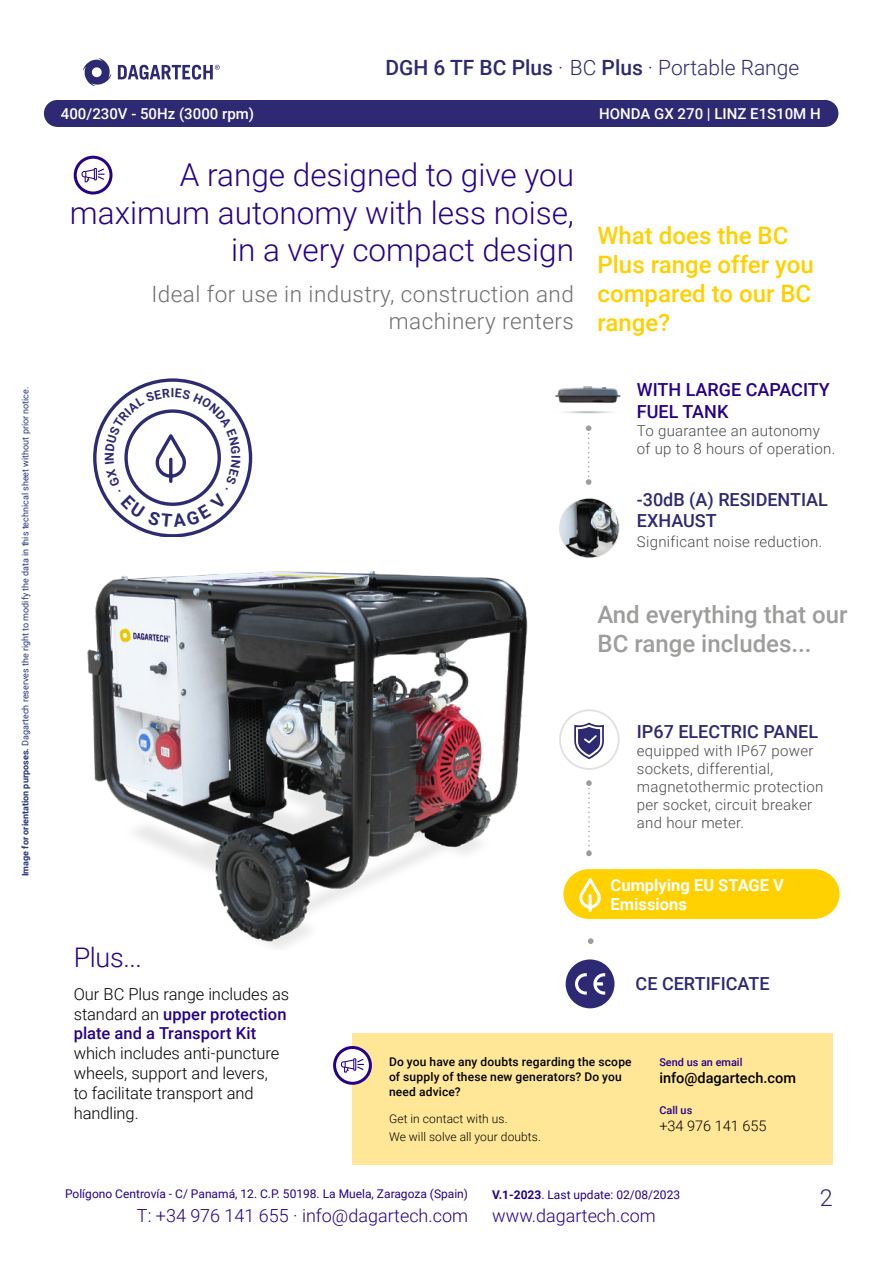
<style>
.page{position:relative;width:893px;height:1263px;background:#fff}
.page>*{position:absolute;margin:0;border:0;box-sizing:border-box;transform-origin:0 0}
.t1{font:300 31.5px/37.8px "Roboto";color:#270089;text-align:right}
.t2{font:300 27px "Roboto";color:#270089}
.t3{font:500 24px/28.8px "Roboto";color:#ffd000}
.t4{font:500 24px/28.8px "Roboto";color:#9d9d9c}
.t5{font:300 23.4px "Roboto";color:#2e2973}
.t6{font:300 22.5px/27px "Roboto";letter-spacing:.02em;color:#706f6f;text-align:right}
.t7{font:300 21px "Roboto";color:#2e2973}
.t8{font:500 18px/21.6px "Roboto";color:#2e2973}
.t9{font:300 18px "Roboto";color:#270089}
.t10{font:500 18px/21.6px "Roboto";color:#270089}
.t11{font:300 16.5px/19.8px "Roboto";letter-spacing:-.005em;color:#000}
.t12{font:500 16.5px/19.8px "Roboto";letter-spacing:.005em;color:#270089}
.t13{font:700 16.5px/19.5px "Roboto";color:#fff}
.t14{font:300 15px/18px "Roboto";letter-spacing:.02em;color:#4a4a49}
.t15{font:500 15px "Roboto";color:#fff}
.t16{font:500 14.55px "Roboto";color:#000}
.t17{font:300 14.55px "Roboto";color:#000}
.t18{font:700 12.3px "Roboto";color:#2e2973}
.t19{font:12px "Roboto";color:#270089}
.t20{font:500 12px/15px "Roboto";letter-spacing:.015em;color:#000}
.t21{font:300 12px/18px "Roboto";letter-spacing:.01em;color:#000}
.t22{font:500 10.95px "Roboto";color:#270089}
.t23{font:9px "Roboto";color:#283583}
.s1{font-weight:700}
.s2{font-weight:500}
.s3{font-weight:300;color:#000}
</style>
<div class="page">
<div style="left:57px;top:100px;width:768px;height:27px;background:#2e2973"></div>
<div style="left:44px;top:100px;width:27px;height:27px;background:#2e2973;border-radius:50%"></div>
<div style="left:811px;top:100px;width:27px;height:27px;background:#2e2973;border-radius:50%"></div>
<svg style="left:83px;top:58px;width:28px;height:28px"></svg>
<svg style="left:118px;top:65px;width:102px;height:15px"></svg>
<img style="left:87px;top:533px;width:480px;height:415px">
<div style="left:352px;top:1033px;width:481px;height:131px;background:#ffe797"></div>
<svg style="left:335px;top:1047px;width:35px;height:36px"></svg>
<div style="left:333px;top:1046px;width:39px;height:39px;border:3px solid #270089;border-radius:50%"></div>
<svg style="left:341px;top:1058px;width:23px;height:14px"></svg>
<svg style="left:75px;top:157px;width:36px;height:36px"></svg>
<div style="left:74px;top:156px;width:39px;height:38px;border:3px solid #270089;border-radius:50%"></div>
<svg style="left:81px;top:168px;width:24px;height:14px"></svg>
<div style="left:566px;top:959px;width:48px;height:49px;background:#2e2973;border-radius:50%"></div>
<svg style="left:575px;top:973px;width:12px;height:22px"></svg>
<svg style="left:593px;top:973px;width:12px;height:22px"></svg>
<svg style="left:563px;top:869px;width:276px;height:50px;background:#ffd310"></svg>
<svg style="left:588px;top:938px;width:5px;height:6px"></svg>
<svg style="left:586px;top:425px;width:5px;height:60px"></svg>
<img style="left:555px;top:386px;width:66px;height:28px">
<div style="left:559px;top:709px;width:61px;height:61px;border:2px solid #e1e0df;border-radius:50%"></div>
<svg style="left:574px;top:723px;width:30px;height:36px"></svg>
<svg style="left:586px;top:780px;width:6px;height:76px"></svg>
<div style="left:559px;top:498px;width:61px;height:60px;border:2px solid #e1e0df;border-radius:50%"></div>
<img style="left:560px;top:499px;width:59px;height:58px;border-radius:29px">
<svg style="left:93px;top:379px;width:159px;height:157px"></svg>
<p class="t23" style="left:19px;top:876px;width:491px;rotate:-90deg"><span class="s1">Image for orientation purposes.</span> Dagartech reserves the right to modify the data in this technical sheet without prior notice.</p>
<h3 class="t7" style="left:385px;top:52px;width:415px"><span class="s2">DGH 6 TF BC Plus</span> · BC <span class="s2">Plus</span> · Portable Range</h3>
<p class="t15" style="left:61px;top:103px;width:195px">400/230V - 50Hz (3000 rpm)</p>
<p class="t15" style="left:599px;top:103px;width:223px">HONDA GX 270 | LINZ E1S10M H</p>
<h1 class="t1" style="left:70px;top:154px;width:506px">A range designed to give you maximum autonomy with less noise, in a very compact design</h1>
<h3 class="t6" style="left:151px;top:279px;width:424px">Ideal for use in industry, construction and machinery renters</h3>
<p class="t18" style="left:101px;top:460px;width:10px;rotate:-90deg">N</p>
<p class="t18" style="left:171px;top:384px;width:5px">I</p>
<h3 class="t3" style="left:597px;top:220px;width:218px">What does the BC<br>Plus range offer you compared to our BC range?</h3>
<p class="t10" style="left:637px;top:378px;width:194px">WITH LARGE CAPACITY<br>FUEL TANK</p>
<p class="t14" style="left:637px;top:421px;width:200px">To guarantee an autonomy of up to 8 hours of operation.</p>
<p class="t8" style="left:637px;top:488px;width:193px">-30dB (A) RESIDENTIAL<br>EXHAUST</p>
<p class="t14" style="left:637px;top:532px;width:187px">Significant noise reduction.</p>
<h3 class="t4" style="left:597px;top:599px;width:252px">And everything that our<br>BC range includes...</h3>
<p class="t8" style="left:637px;top:720px;width:183px">IP67 ELECTRIC PANEL</p>
<p class="t14" style="left:637px;top:741px;width:188px">equipped with IP67 power sockets, differential, magnetothermic protection per socket, circuit breaker and hour meter.</p>
<p class="t13" style="left:611px;top:874px;width:175px">Cumplying EU STAGE V<br>Emissions</p>
<h2 class="t2" style="left:74px;top:939px;width:70px">Plus...</h2>
<p class="t12" style="left:74px;top:983px;width:217px"><span class="s3">Our BC Plus range includes as standard an</span> upper protection plate and a Transport Kit</p>
<p class="t11" style="left:74px;top:1043px;width:207px">which includes anti-puncture wheels, support and levers, to facilitate transport and handling.</p>
<p class="t8" style="left:636px;top:972px;width:135px">CE CERTIFICATE</p>
<p class="t20" style="left:389px;top:1054px;width:244px">Do you have any doubts regarding the scope of supply of these new generators? Do you need advice?</p>
<p class="t21" style="left:389px;top:1109px;width:153px">Get in contact with us.<br>We will solve all your doubts.</p>
<p class="t22" style="left:659px;top:1054px;width:85px">Send us an email</p>
<p class="t16" style="left:659px;top:1068px;width:138px">info@dagartech.com</p>
<p class="t22" style="left:659px;top:1102px;width:34px">Call us</p>
<p class="t17" style="left:659px;top:1116px;width:109px">+34 976 141 655</p>
<p class="t19" style="left:65px;top:1185px;width:405px">Polígono Centrovía - C/ Panamá, 12. C.P. 50198. La Muela, Zaragoza (Spain)</p>
<p class="t9" style="left:137px;top:1203px;width:333px">T: +34 976 141 655 · info@dagartech.com</p>
<p class="t9" style="left:492px;top:1203px;width:165px">www.dagartech.com</p>
<p class="t19" style="left:492px;top:1186px;width:190px"><span class="s1">V.1-2023</span>. Last update: 02/08/2023</p>
<h3 class="t5" style="left:820px;top:1182px;width:14px">2</h3>
</div>
